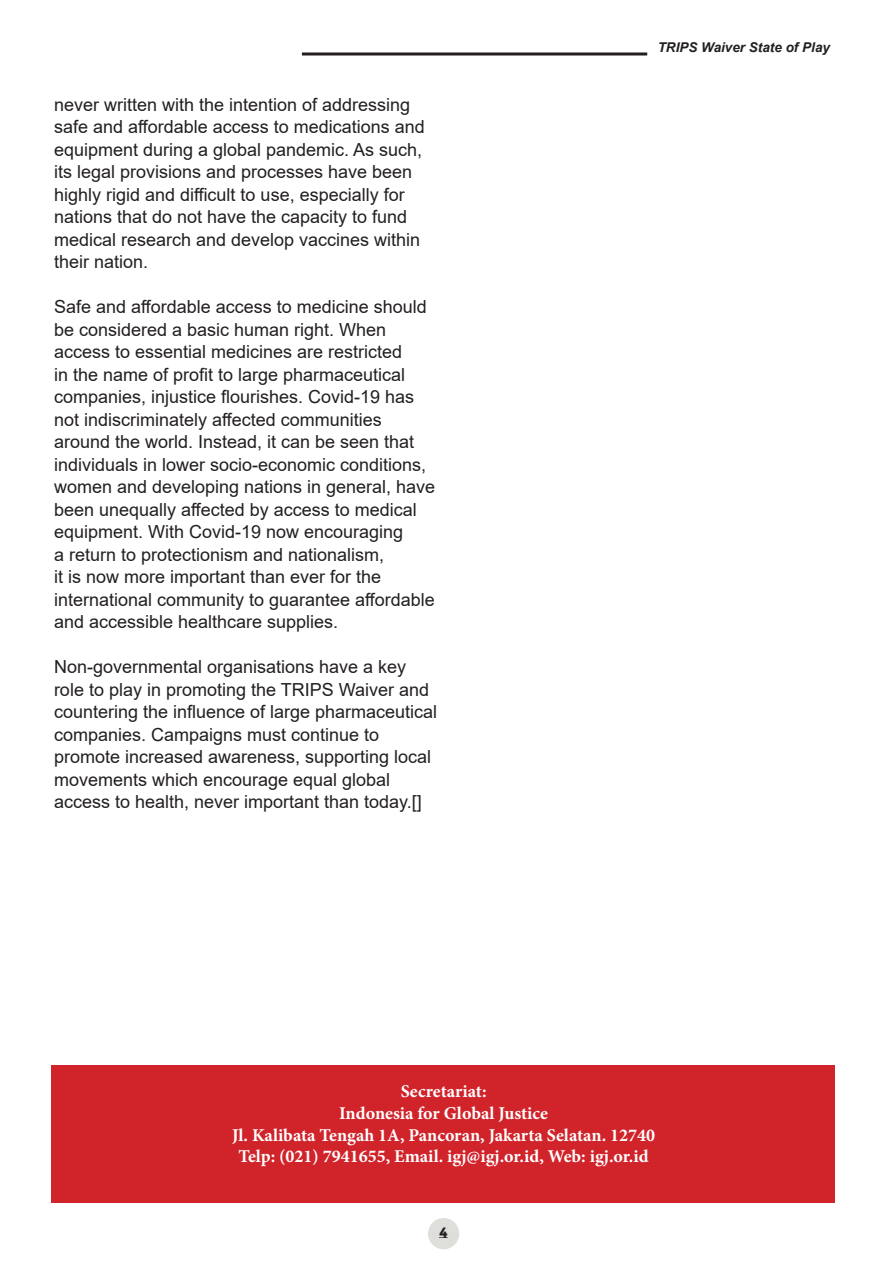
<style>
.page{position:relative;width:893px;height:1263px;background:#fff}
.page>*{position:absolute;margin:0;border:0;box-sizing:border-box;transform-origin:0 0}
.t1{font:18px/22.5px "Arial";color:#231f20}
.t2{font:700 18px "Minion Pro";color:#fff}
.t3{font:700 15px "Montserrat Subrayada";color:#231f20}
.t4{font:italic 700 13.5px "Arial";color:#231f20}
</style>
<div class="page">
<div style="left:428px;top:1218px;width:31px;height:31px;background:#dededa;border-radius:50%"></div>
<hr style="left:302px;top:53px;width:345px;height:3px;background:#231f20">
<div style="left:51px;top:1065px;width:784px;height:137px;background:#d1232a"></div>
<p class="t1" style="left:54px;top:93px;width:372px">never written with the intention of addressing safe and affordable access to medications and equipment during a global pandemic. As such, its legal provisions and processes have been highly rigid and difficult to use, especially for nations that do not have the capacity to fund medical research and develop vaccines within their nation.</p>
<p class="t1" style="left:54px;top:296px;width:383px">Safe and affordable access to medicine should be considered a basic human right. When access to essential medicines are restricted<br>in the name of profit to large pharmaceutical companies, injustice flourishes. Covid-19 has not indiscriminately affected communities around the world. Instead, it can be seen that individuals in lower socio-economic conditions, women and developing nations in general, have been unequally affected by access to medical equipment. With Covid-19 now encouraging<br>a return to protectionism and nationalism,<br>it is now more important than ever for the international community to guarantee affordable and accessible healthcare supplies.</p>
<p class="t1" style="left:54px;top:656px;width:385px">Non-governmental organisations have a key role to play in promoting the TRIPS Waiver and countering the influence of large pharmaceutical companies. Campaigns must continue to promote increased awareness, supporting local movements which encourage equal global access to health, never important than today.[]</p>
<p class="t4" style="left:658px;top:38px;width:174px">TRIPS Waiver State of Play</p>
<p class="t2" style="left:401px;top:1079px;width:87px">Secretariat:</p>
<p class="t2" style="left:339px;top:1101px;width:211px">Indonesia for Global Justice</p>
<p class="t2" style="left:232px;top:1122px;width:425px">Jl. Kalibata Tengah 1A, Pancoran, Jakarta Selatan. 12740</p>
<p class="t2" style="left:238px;top:1144px;width:412px">Telp: (021) 7941655, Email. igj@igj.or.id, Web: igj.or.id</p>
<p class="t3" style="left:439px;top:1224px;width:10px">4</p>
</div>
